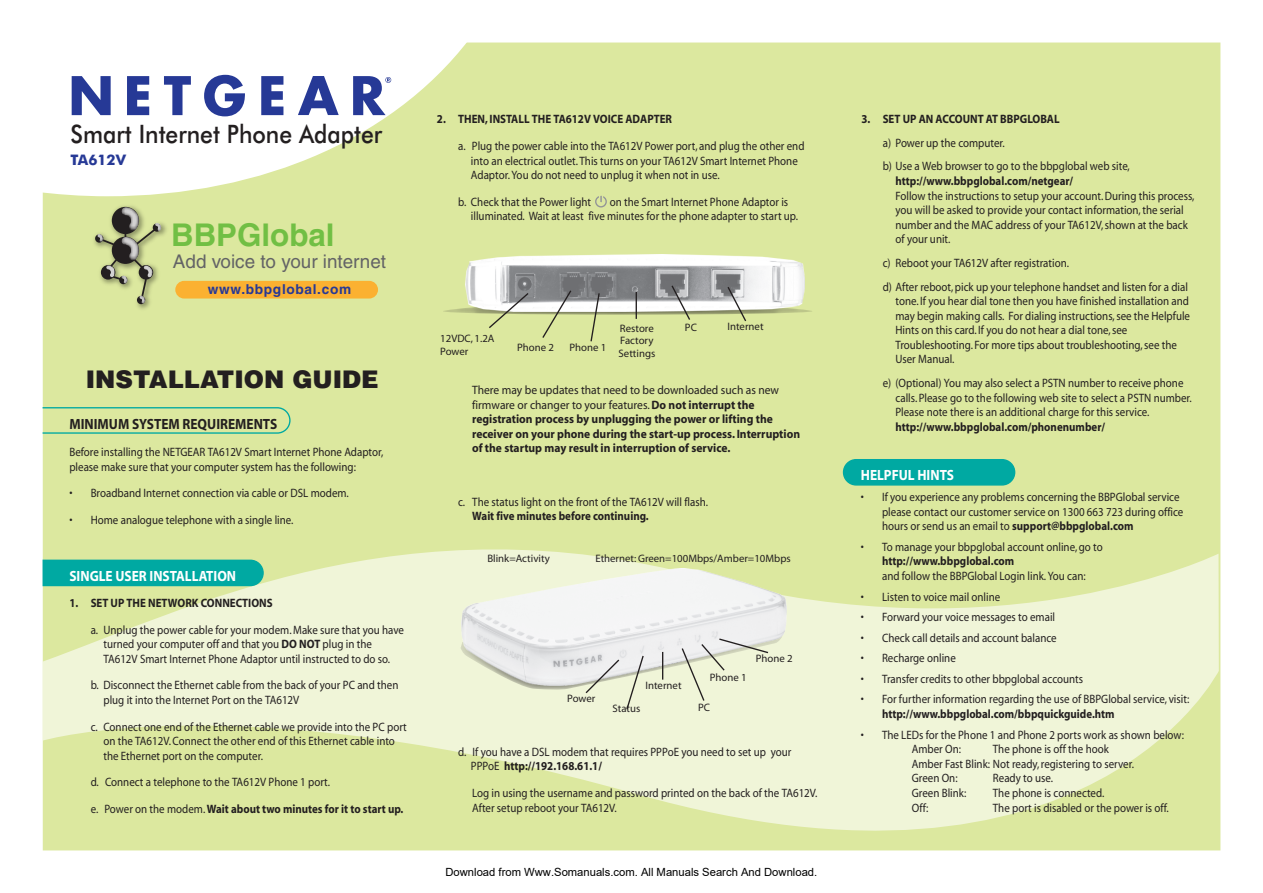
<style>
.page{position:relative;width:1263px;height:893px;background:#fff}
.page>*{position:absolute;margin:0;border:0;box-sizing:border-box;transform-origin:0 0}
.t1{font:700 31.35px "Helvetica";color:#71bf44}
.t2{font:500 25.5px "Futura BT";color:#231f20;scale:.9 1}
.t3{font:900 24.3px "Helvetica";color:#231f20}
.t4{font:18.9px "Helvetica";color:#636366}
.t5{font:700 14.85px "Myriad";color:#fff;scale:.9 1}
.t6{font:700 14.85px "Myriad";color:#231f20;scale:.9 1}
.t7{font:700 14.55px "Futura BT";color:#263996}
.t8{font:700 13.65px "Helvetica";letter-spacing:.05em;color:#263996}
.t9{font:12.15px/14.5px "Myriad";color:#231f20;scale:.9 1}
.t10{font:700 12.15px "Myriad";color:#231f20;scale:.9 1}
.t11{font:700 12.15px/14.5px "Myriad";color:#231f20;scale:.95 1}
.t12{font:11.25px "Arial";color:#000}
.t13{font:10.8px/12.9px "Myriad";color:#231f20}
.s1{font-weight:700}
.s2{font-weight:400}
</style>
<div class="page">
<div style="left:43px;top:43px;width:1177px;height:807px;background:#dce89f"></div>
<svg style="left:43px;top:42px;width:434px;height:154px;fill:#fff"></svg>
<svg style="left:43px;top:549px;width:1176px;height:302px;fill:#f0f5d8"></svg>
<svg style="left:72px;top:76px;width:39px;height:39px;background:#6875b5"></svg>
<svg style="left:127px;top:76px;width:22px;height:39px"></svg>
<svg style="left:164px;top:76px;width:27px;height:39px"></svg>
<svg style="left:204px;top:75px;width:41px;height:41px;background:#7f8ac1"></svg>
<svg style="left:261px;top:76px;width:22px;height:39px"></svg>
<svg style="left:298px;top:76px;width:41px;height:39px;background:#8c96c7"></svg>
<svg style="left:353px;top:76px;width:38px;height:39px"></svg>
<svg style="left:175px;top:281px;width:203px;height:18px;background:#f9b335"></svg>
<img style="left:94px;top:206px;width:73px;height:103px">
<svg style="left:95px;top:207px;width:66px;height:97px"></svg>
<img style="left:461px;top:569px;width:326px;height:116px">
<img style="left:466px;top:254px;width:339px;height:30px">
<svg style="left:443px;top:284px;width:369px;height:58px"></svg>
<svg style="left:460px;top:631px;width:324px;height:80px;background:#e8ebdb"></svg>
<div style="left:595px;top:196px;width:12px;height:11px;border:1px solid #939598;border-radius:50%"></div>
<svg style="left:598px;top:195px;width:6px;height:8px"></svg>
<div style="left:43px;top:559px;width:221px;height:26px;background:#00a9a2"></div>
<svg style="left:43px;top:407px;width:248px;height:26px"></svg>
<div style="left:842px;top:459px;width:174px;height:26px;background:#00a9a2"></div>
<h2 class="t2" style="left:71px;top:118px;width:348px">Smart Internet Phone Adapter</h2>
<p class="t7" style="left:71px;top:150px;width:57px">TA612V</p>
<h1 class="t1" style="left:171px;top:216px;width:165px">BBPGlobal</h1>
<h3 class="t4" style="left:173px;top:250px;width:215px">Add voice to your internet</h3>
<p class="t8" style="left:208px;top:281px;width:145px">www.bbpglobal.com</p>
<h3 class="t3" style="left:86px;top:363px;width:294px">INSTALLATION GUIDE</h3>
<p class="t6" style="left:69px;top:417px;width:232px">MINIMUM SYSTEM REQUIREMENTS</p>
<p class="t9" style="left:69px;top:445px;width:350px">Before installing the NETGEAR TA612V Smart Internet Phone Adaptor, please make sure that your computer system has the following:</p>
<p class="t9" style="left:69px;top:486px;width:312px">• Broadband Internet connection via cable or DSL modem.</p>
<p class="t9" style="left:69px;top:513px;width:250px">• Home analogue telephone with a single line.</p>
<p class="t5" style="left:69px;top:568px;width:187px">SINGLE USER INSTALLATION</p>
<p class="t10" style="left:69px;top:597px;width:227px">1. SET UP THE NETWORK CONNECTIONS</p>
<p class="t9" style="left:103px;top:623px;width:335px;text-indent:-13px">a. Unplug the power cable for your modem. Make sure that you have turned your computer off and that you <span class="s1">DO NOT</span> plug in the<br>TA612V Smart Internet Phone Adaptor until instructed to do so.</p>
<p class="t9" style="left:103px;top:679px;width:329px;text-indent:-13px">b. Disconnect the Ethernet cable from the back of your PC and then plug it into the Internet Port on the TA612V</p>
<p class="t9" style="left:103px;top:720px;width:339px;text-indent:-13px">c. Connect one end of the Ethernet cable we provide into the PC port on the TA612V. Connect the other end of this Ethernet cable into the Ethernet port on the computer.</p>
<p class="t9" style="left:91px;top:770px;width:349px;line-height:26.5px">d. Connect a telephone to the TA612V Phone 1 port.<br>e. Power on the modem. <span class="s1">Wait about two minutes for it to start up.</span></p>
<p class="t10" style="left:437px;top:113px;width:263px">2. THEN, INSTALL THE TA612V VOICE ADAPTER</p>
<p class="t9" style="left:471px;top:139px;width:372px;text-indent:-13px">a. Plug the power cable into the TA612V Power port, and plug the other end into an electrical outlet. This turns on your TA612V Smart Internet Phone<br>Adaptor. You do not need to unplug it when not in use.</p>
<p class="t9" style="left:458px;top:195px;width:149px">b. Check that the Power light</p>
<p class="t9" style="left:471px;top:195px;width:365px;text-indent:139px">on the Smart Internet Phone Adaptor is illuminated. Wait at least five minutes for the phone adapter to start up.</p>
<p class="t13" style="left:440px;top:332px;width:56px">12VDC, 1.2A<br>Power</p>
<p class="t13" style="left:517px;top:341px;width:38px">Phone 2</p>
<p class="t13" style="left:569px;top:341px;width:38px">Phone 1</p>
<p class="t13" style="left:619px;top:322px;width:38px">Restore<br>Factory<br>Settings</p>
<p class="t13" style="left:685px;top:321px;width:14px">PC</p>
<p class="t13" style="left:728px;top:321px;width:38px">Internet</p>
<p class="t11" style="left:472px;top:383px;width:347px"><span class="s2">There may be updates that need to be downloaded such as new firmware or changer to your features.</span> Do not interrupt the registration process by unplugging the power or lifting the receiver on your phone during the start-up process. Interruption of the startup may result in interruption of service.</p>
<p class="t9" style="left:458px;top:495px;width:279px">c. The status light on the front of the TA612V will flash.</p>
<p class="t10" style="left:472px;top:510px;width:197px">Wait five minutes before continuing.</p>
<p class="t13" style="left:487px;top:552px;width:64px">Blink=Activity</p>
<p class="t13" style="left:595px;top:552px;width:197px">Ethernet: Green=100Mbps/Amber=10Mbps</p>
<p class="t13" style="left:567px;top:692px;width:30px">Power</p>
<p class="t13" style="left:646px;top:679px;width:38px">Internet</p>
<p class="t13" style="left:612px;top:703px;width:29px">Status</p>
<p class="t13" style="left:710px;top:672px;width:38px">Phone 1</p>
<p class="t13" style="left:698px;top:701px;width:14px">PC</p>
<p class="t13" style="left:756px;top:653px;width:38px">Phone 2</p>
<p class="t9" style="left:471px;top:745px;width:358px;text-indent:-13px">d. If you have a DSL modem that requires PPPoE you need to set up your<br>PPPoE <span class="s1">http://192.168.61.1/</span></p>
<p class="t9" style="left:472px;top:786px;width:385px">Log in using the username and password printed on the back of the TA612V.<br>After setup reboot your TA612V.</p>
<p class="t12" style="left:445px;top:865px;width:373px">Download from Www.Somanuals.com. All Manuals Search And Download.</p>
<p class="t10" style="left:861px;top:113px;width:222px">3. SET UP AN ACCOUNT AT BBPGLOBAL</p>
<p class="t9" style="left:883px;top:132px;width:276px;line-height:23.5px">a) Power up the computer.<br>b) Use a Web browser to go to the bbpglobal web site,</p>
<p class="t10" style="left:895px;top:175px;width:199px">http://www.bbpglobal.com/netgear/</p>
<p class="t9" style="left:895px;top:189px;width:334px">Follow the instructions to setup your account. During this process, you will be asked to provide your contact information, the serial number and the MAC address of your TA612V, shown at the back of your unit.</p>
<p class="t9" style="left:883px;top:252px;width:341px;line-height:23.5px">c) Reboot your TA612V after registration.<br>d) After reboot, pick up your telephone handset and listen for a dial</p>
<p class="t9" style="left:895px;top:294px;width:329px">tone. If you hear dial tone then you have finished installation and may begin making calls. For dialing instructions, see the Helpfule Hints on this card. If you do not hear a dial tone, see Troubleshooting. For more tips about troubleshooting, see the User Manual.</p>
<p class="t9" style="left:895px;top:376px;width:331px;text-indent:-13px">e) (Optional) You may also select a PSTN number to receive phone calls. Please go to the following web site to select a PSTN number.<br>Please note there is an additional charge for this service.</p>
<p class="t10" style="left:895px;top:420px;width:234px">http://www.bbpglobal.com/phonenumber/</p>
<p class="t5" style="left:861px;top:468px;width:105px">HELPFUL HINTS</p>
<p class="t9" style="left:882px;top:490px;width:336px;text-indent:-21px">• If you experience any problems concerning the BBPGlobal service please contact our customer service on 1300 663 723 during office hours or send us an email to <span class="s1">support@bbpglobal.com</span></p>
<p class="t9" style="left:861px;top:540px;width:270px">• To manage your bbpglobal account online, go to</p>
<p class="t10" style="left:882px;top:555px;width:148px">http://www.bbpglobal.com</p>
<p class="t9" style="left:882px;top:569px;width:228px">and follow the BBPGlobal Login link. You can:</p>
<p class="t9" style="left:861px;top:590px;width:156px">• Listen to voice mail online</p>
<p class="t9" style="left:861px;top:610px;width:217px">• Forward your voice messages to email</p>
<p class="t9" style="left:861px;top:631px;width:219px">• Check call details and account balance</p>
<p class="t9" style="left:861px;top:651px;width:107px">• Recharge online</p>
<p class="t9" style="left:861px;top:672px;width:249px">• Transfer credits to other bbpglobal accounts</p>
<p class="t9" style="left:861px;top:693px;width:366px">• For further information regarding the use of BBPGlobal service, visit:</p>
<p class="t10" style="left:882px;top:708px;width:260px">http://www.bbpglobal.com/bbpquickguide.htm</p>
<p class="t9" style="left:912px;top:728px;width:304px;text-indent:-51px">• The LEDs for the Phone 1 and Phone 2 ports work as shown below:<br>Amber On:</p>
<p class="t9" style="left:912px;top:742px;width:248px;text-indent:81px">The phone is off the hook<br>Amber Fast Blink: Not ready, registering to server.<br>Green On:</p>
<p class="t9" style="left:993px;top:772px;width:68px">Ready to use.</p>
<p class="t9" style="left:912px;top:786px;width:62px">Green Blink:</p>
<p class="t9" style="left:993px;top:786px;width:125px">The phone is connected.</p>
<p class="t9" style="left:912px;top:801px;width:20px">Off:</p>
<p class="t9" style="left:993px;top:801px;width:197px">The port is disabled or the power is off.</p>
</div>
